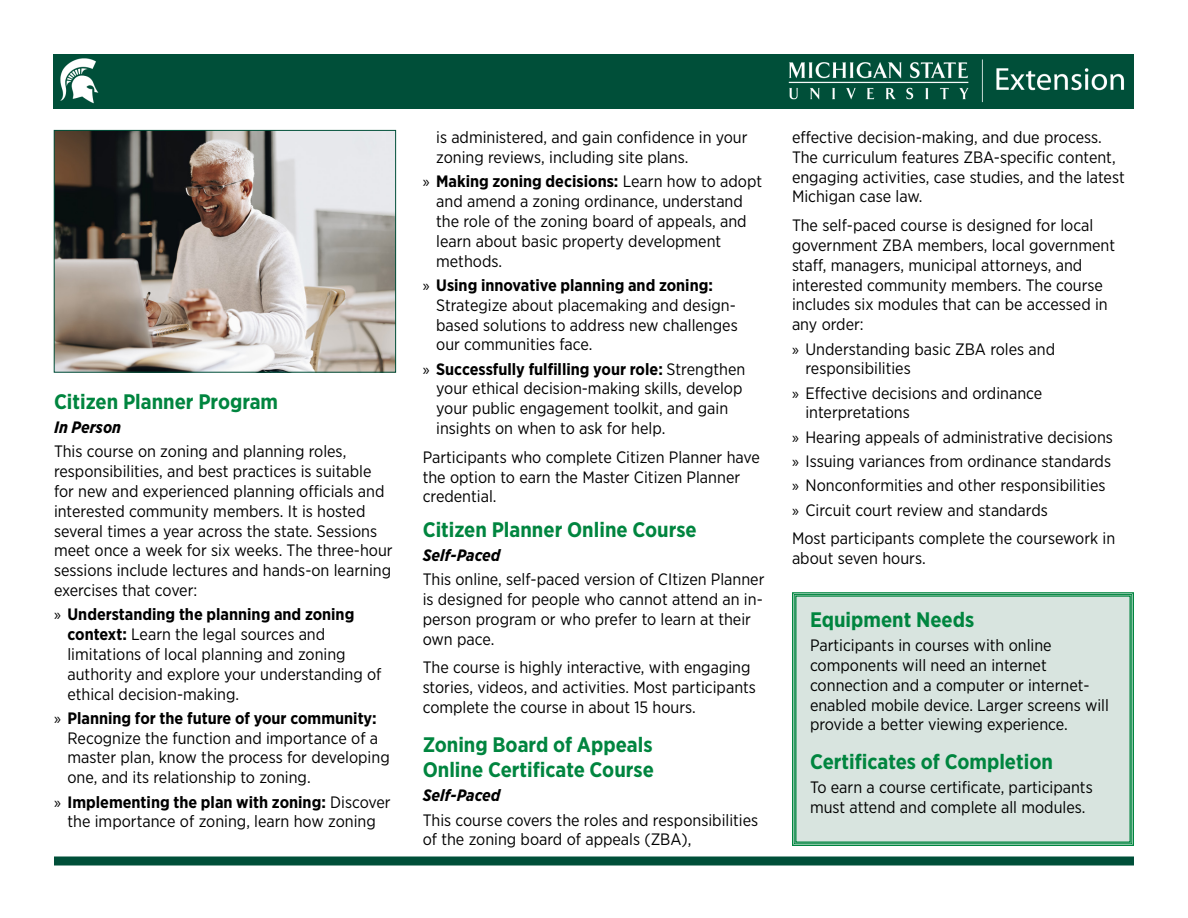
<style>
.page{position:relative;width:1188px;height:918px;background:#fff}
.page>*{position:absolute;margin:0;border:0;box-sizing:border-box;transform-origin:0 0}
.t1{font:700 21px/25.2px "Gotham Narrow";color:#00853f}
.body{font:16.5px/19.8px "Gotham Narrow";color:#000}
.t2{font:italic 700 16.5px "Gotham Narrow";color:#000}
.s1{font-family:"Myriad Pro"}
.s2{font-weight:700}
</style>
<div class="page">
<img style="left:54px;top:55px;width:1080px;height:54px">
<div style="left:54px;top:856px;width:1080px;height:10px;background:#004f39"></div>
<img style="left:56px;top:132px;width:338px;height:238px">
<div style="left:54px;top:130px;width:342px;height:242px;border:1px solid #004f39"></div>
<div style="left:792px;top:592px;width:342px;height:254px;background:#d8e4df"></div>
<div style="left:795px;top:595px;width:336px;height:248px;border:1px solid #00853f"></div>
<h1 class="t1" style="left:54px;top:389px;width:226px">Citizen Planner Program</h1>
<h2 class="t2" style="left:54px;top:417px;width:69px">In Person</h2>
<p class="body" style="left:54px;top:441px;width:340px">This course on zoning and planning roles, responsibilities, and best practices is suitable for new and experienced planning officials and interested community members. It is hosted several times a year across the state. Sessions meet once a week for six weeks. The three-hour sessions include lectures and hands-on learning exercises that cover:</p>
<p class="body" style="left:68px;top:604px;width:316px;text-indent:-14px"><span class="s1">»</span> <span class="s2">Understanding the planning and zoning context:</span> Learn the legal sources and limitations of local planning and zoning authority and explore your understanding of ethical decision-making.</p>
<p class="body" style="left:68px;top:708px;width:324px;text-indent:-14px"><span class="s1">»</span> <span class="s2">Planning for the future of your community:<br></span>Recognize the function and importance of a master plan, know the process for developing one, and its relationship to zoning.</p>
<p class="body" style="left:54px;top:792px;width:338px;text-align:center"><span class="s1">»</span> <span class="s2">Implementing the plan with zoning:</span> Discover the importance of zoning, learn how zoning</p>
<p class="body" style="left:436px;top:127px;width:313px">is administered, and gain confidence in your zoning reviews, including site plans.</p>
<p class="body" style="left:436px;top:171px;width:327px;text-indent:-14px"><span class="s1">»</span> <span class="s2">Making zoning decisions:</span> Learn how to adopt and amend a zoning ordinance, understand the role of the zoning board of appeals, and learn about basic property development methods.</p>
<p class="body" style="left:436px;top:275px;width:303px;text-indent:-14px"><span class="s1">»</span> <span class="s2">Using innovative planning and zoning:<br></span>Strategize about placemaking and design&shy;based solutions to address new challenges our communities face.</p>
<p class="body" style="left:436px;top:359px;width:311px;text-indent:-14px"><span class="s1">»</span> <span class="s2">Successfully fulfilling your role:</span> Strengthen your ethical decision-making skills, develop your public engagement toolkit, and gain insights on when to ask for help.</p>
<p class="body" style="left:423px;top:447px;width:339px">Participants who complete Citizen Planner have the option to earn the Master Citizen Planner credential.</p>
<h1 class="t1" style="left:423px;top:517px;width:276px">Citizen Planner Online Course</h1>
<h2 class="t2" style="left:423px;top:545px;width:79px">Self-Paced</h2>
<p class="body" style="left:423px;top:569px;width:343px">This online, self-paced version of CItizen Planner is designed for people who cannot attend an in&shy;person program or who prefer to learn at their own pace.</p>
<p class="body" style="left:423px;top:657px;width:335px">The course is highly interactive, with engaging stories, videos, and activities. Most participants complete the course in about 15 hours.</p>
<h1 class="t1" style="left:423px;top:732px;width:233px">Zoning Board of Appeals<br>Online Certificate Course</h1>
<h2 class="t2" style="left:423px;top:785px;width:79px">Self-Paced</h2>
<p class="body" style="left:423px;top:810px;width:337px">This course covers the roles and responsibilities of the zoning board of appeals (ZBA),</p>
<p class="body" style="left:792px;top:127px;width:334px">effective decision-making, and due process.<br>The curriculum features ZBA-specific content, engaging activities, case studies, and the latest Michigan case law.</p>
<p class="body" style="left:792px;top:215px;width:325px">The self-paced course is designed for local government ZBA members, local government staff, managers, municipal attorneys, and interested community members. The course includes six modules that can be accessed in any order:</p>
<p class="body" style="left:806px;top:339px;width:251px;text-indent:-14px"><span class="s1">»</span> Understanding basic ZBA roles and responsibilities</p>
<p class="body" style="left:806px;top:383px;width:238px;text-indent:-14px"><span class="s1">»</span> Effective decisions and ordinance interpretations</p>
<p class="body" style="left:792px;top:427px;width:323px"><span class="s1">»</span> Hearing appeals of administrative decisions</p>
<p class="body" style="left:792px;top:451px;width:321px"><span class="s1">»</span> Issuing variances from ordinance standards</p>
<p class="body" style="left:792px;top:475px;width:315px"><span class="s1">»</span> Nonconformities and other responsibilities</p>
<p class="body" style="left:792px;top:500px;width:257px"><span class="s1">»</span> Circuit court review and standards</p>
<p class="body" style="left:792px;top:528px;width:325px">Most participants complete the coursework in about seven hours.</p>
<h1 class="t1" style="left:810px;top:607px;width:166px">Equipment Needs</h1>
<p class="body" style="left:810px;top:635px;width:300px">Participants in courses with online components will need an internet connection and a computer or internet&shy;enabled mobile device. Larger screens will provide a better viewing experience.</p>
<h1 class="t1" style="left:810px;top:749px;width:244px">Certificates of Completion</h1>
<p class="body" style="left:810px;top:777px;width:284px">To earn a course certificate, participants must attend and complete all modules.</p>
</div>
